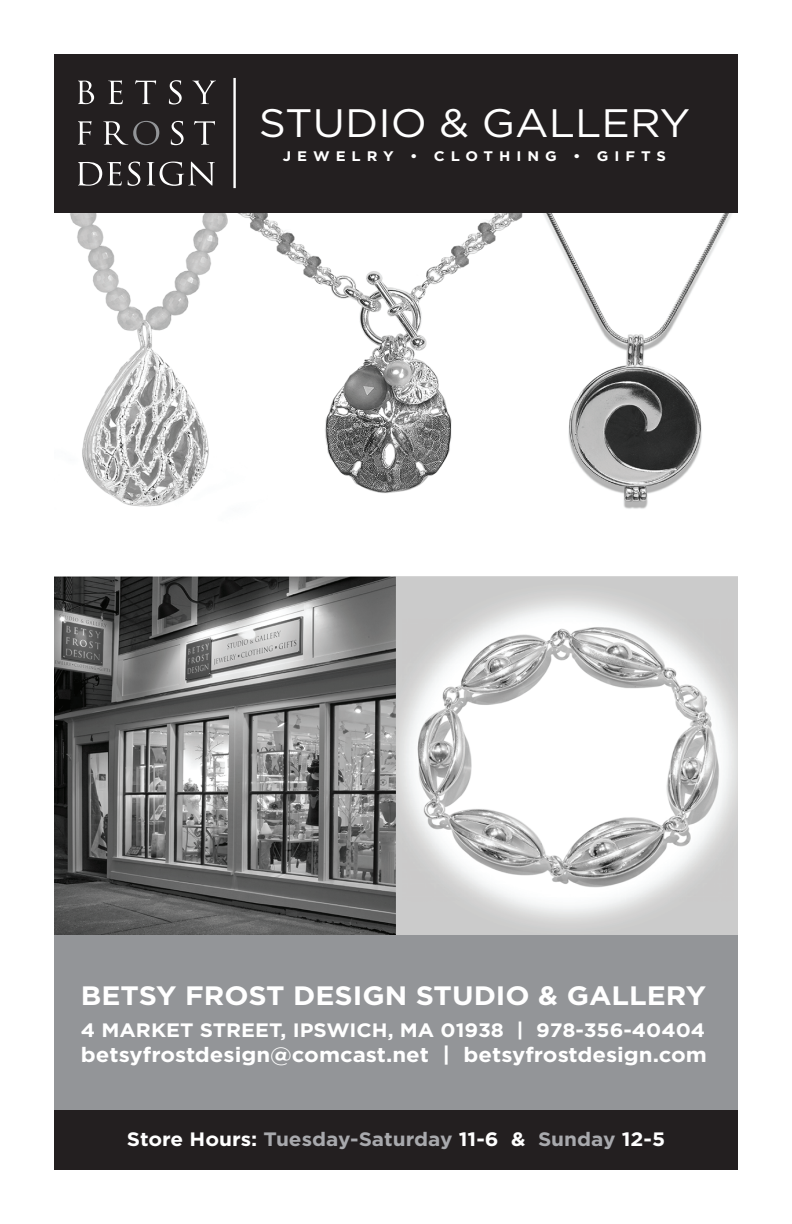
<style>
.page{position:relative;width:792px;height:1224px;background:#fff}
.page>*{position:absolute;margin:0;border:0;box-sizing:border-box;transform-origin:0 0}
.t1{font:39.6px "Gotham";color:#fff;scale:1.07 1}
.t2{font:700 26.6px "Gotham";color:#fff;scale:1.07 1}
.t3{font:700 20.8px "Gotham";color:#fff;scale:1.07 1}
.t4{font:700 19.4px "Gotham";color:#fff;scale:1.07 1}
.t5{font:700 19.4px "Gotham";color:#a8a9ad;scale:1.07 1}
.t6{font:700 13.8px "Gotham";letter-spacing:.4em;color:#fff;scale:1.07 1}
.s1{color:#fff}
</style>
<div class="page">
<img style="left:54px;top:212px;width:684px;height:723px">
<div style="left:54px;top:54px;width:684px;height:158px;background:#231f20"></div>
<div style="left:54px;top:935px;width:684px;height:175px;background:#939598"></div>
<div style="left:54px;top:1110px;width:684px;height:60px;background:#231f20"></div>
<svg style="left:194px;top:121px;width:21px;height:24px"></svg>
<svg style="left:171px;top:121px;width:13px;height:24px"></svg>
<svg style="left:78px;top:80px;width:137px;height:25px"></svg>
<svg style="left:78px;top:121px;width:14px;height:24px"></svg>
<svg style="left:103px;top:121px;width:56px;height:24px"></svg>
<svg style="left:78px;top:162px;width:137px;height:24px"></svg>
<hr style="left:233px;top:78px;width:3px;height:110px;background:#fff">
<p class="t1" style="left:259px;top:97px;width:405px">STUDIO &amp; GALLERY</p>
<p class="t6" style="left:283px;top:147px;width:360px">JEWELRY • CLOTHING • GIFTS</p>
<p class="t2" style="left:81px;top:978px;width:586px">BETSY FROST DESIGN STUDIO &amp; GALLERY</p>
<p class="t4" style="left:81px;top:1017px;width:585px">4 MARKET STREET, IPSWICH, MA 01938 | 978-356-40404</p>
<p class="t3" style="left:81px;top:1041px;width:586px">betsyfrostdesign@comcast.net | betsyfrostdesign.com</p>
<p class="t5" style="left:127px;top:1126px;width:505px"><span class="s1">Store Hours:</span> Tuesday-Saturday <span class="s1">11-6 &amp;</span> Sunday <span class="s1">12-5</span></p>
</div>
